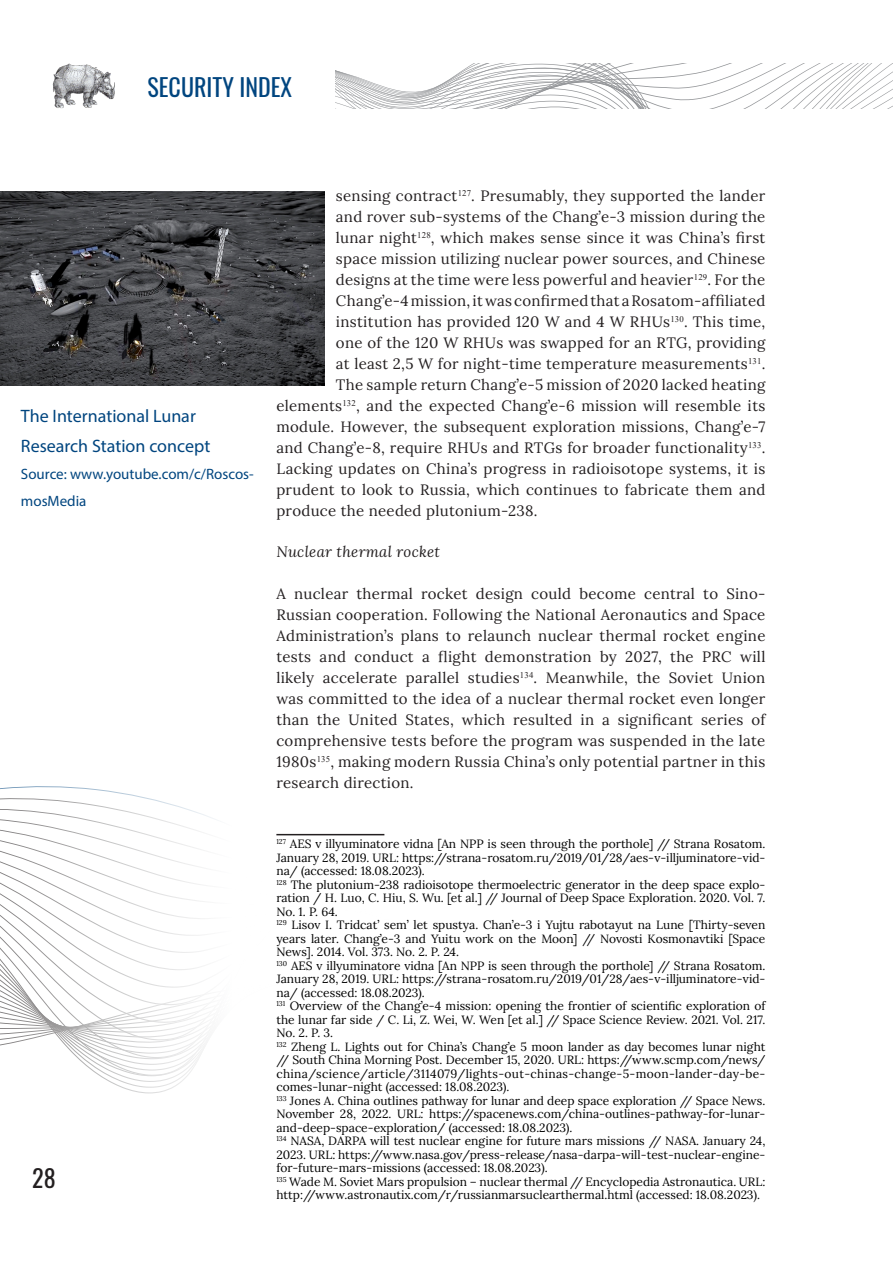
<style>
.page{position:relative;width:893px;height:1263px;background:#fff}
.page>*{position:absolute;margin:0;border:0;box-sizing:border-box;transform-origin:0 0}
.t1{font:24.15px "Oswald";color:#231f20}
.t2{font:24px "Oswald";color:#01457f}
.Подпись_к_фото{font:18px/30px "Myriad Pro";color:#01457f}
.Текст{font:15px/21px "Lora";letter-spacing:.02em;color:#231f20;text-align:justify}
.Подпись_к_фото-2{font:15px/27px "Myriad Pro";color:#01457f}
.Текст-2{font:italic 15px "Lora";letter-spacing:.02em;color:#231f20}
.Сноска{font:12px/13.5px "Lora";color:#000;text-align:justify}
</style>
<div class="page">
<img style="left:52px;top:64px;width:63px;height:44px">
<svg style="left:336px;top:64px;width:557px;height:45px"></svg>
<svg style="left:0;top:1023px;width:204px;height:18px"></svg>
<svg style="left:0;top:1006px;width:203px;height:17px"></svg>
<svg style="left:0;top:786px;width:385px;height:190px"></svg>
<img style="left:0;top:191px;width:324px;height:194px">
<h2 class="t2" style="left:148px;top:66px;width:146px">SECURITY INDEX</h2>
<p class="Подпись_к_фото" style="left:21px;top:400px;width:191px">The International Lunar<br>Research Station concept</p>
<p class="Подпись_к_фото-2" style="left:21px;top:460px;width:234px">Source: www.youtube.com/c/Roscos&shy;mosMedia</p>
<h1 class="t1" style="left:32px;top:1156px;width:25px">28</h1>
<p class="Текст" style="left:336px;top:184px;width:431px">sensing contract<sup>127</sup>. Presumably, they supported the lander</p>
<p class="Текст" style="left:336px;top:205px;width:431px">and rover sub-systems of the Chang’e-3 mission during the</p>
<p class="Текст" style="left:336px;top:226px;width:431px">lunar night<sup>128</sup>, which makes sense since it was China’s first</p>
<p class="Текст" style="left:336px;top:247px;width:431px">space mission utilizing nuclear power sources, and Chinese</p>
<p class="Текст" style="left:336px;top:268px;width:431px">designs at the time were less powerful and heavier<sup>129</sup>. For the</p>
<p class="Текст" style="left:336px;top:289px;width:431px">Chang’e-4 mission, it was confirmed that a Rosatom-affiliated</p>
<p class="Текст" style="left:336px;top:310px;width:431px">institution has provided 120 W and 4 W RHUs<sup>130</sup>. This time,</p>
<p class="Текст" style="left:336px;top:331px;width:431px">one of the 120 W RHUs was swapped for an RTG, providing</p>
<p class="Текст" style="left:336px;top:352px;width:431px">at least 2,5 W for night-time temperature measurements<sup>131</sup>.</p>
<p class="Текст" style="left:336px;top:373px;width:431px">The sample return Chang’e-5 mission of 2020 lacked heating</p>
<p class="Текст" style="left:276px;top:394px;width:490px">elements<sup>132</sup>, and the expected Chang’e-6 mission will resemble its</p>
<p class="Текст" style="left:276px;top:415px;width:490px">module. However, the subsequent exploration missions, Chang’e-7</p>
<p class="Текст" style="left:276px;top:436px;width:490px">and Chang’e-8, require RHUs and RTGs for broader functionality<sup>133</sup>.</p>
<p class="Текст" style="left:276px;top:457px;width:490px">Lacking updates on China’s progress in radioisotope systems, it is</p>
<p class="Текст" style="left:276px;top:478px;width:490px">prudent to look to Russia, which continues to fabricate them and</p>
<p class="Текст" style="left:276px;top:499px;width:263px">produce the needed plutonium-238.</p>
<p class="Текст-2" style="left:276px;top:542px;width:165px">Nuclear thermal rocket</p>
<p class="Текст" style="left:276px;top:583px;width:491px">A nuclear thermal rocket design could become central to Sino-Russian cooperation. Following the National Aeronautics and Space Administration’s plans to relaunch nuclear thermal rocket engine tests and conduct a flight demonstration by 2027, the PRC will likely accelerate parallel studies<sup>134</sup>. Meanwhile, the Soviet Union was committed to the idea of a nuclear thermal rocket even longer than the United States, which resulted in a significant series of comprehensive tests before the program was suspended in the late 1980s<sup>135</sup>, making modern Russia China’s only potential partner in this research direction.</p>
<p class="Сноска" style="left:276px;top:836px;width:490px"><sup>127</sup> AES v illyuminatore vidna [An NPP is seen through the porthole] // Strana Rosatom.<br>January 28, 2019. URL: https://strana-rosatom.ru/2019/01/28/aes-v-illjuminatore-vid&shy;na/ (accessed: 18.08.2023).</p>
<p class="Сноска" style="left:276px;top:877px;width:490px"><sup>128</sup> The plutonium-238 radioisotope thermoelectric generator in the deep space explo&shy;ration / H. Luo, C. Hiu, S. Wu. [et al.] // Journal of Deep Space Exploration. 2020. Vol. 7.<br>No. 1. P. 64.</p>
<p class="Сноска" style="left:276px;top:917px;width:490px"><sup>129</sup> Lisov I. Tridcat’ sem’ let spustya. Chan’e-3 i Yujtu rabotayut na Lune [Thirty-seven years later. Chang’e-3 and Yuitu work on the Moon] // Novosti Kosmonavtiki [Space News]. 2014. Vol. 373. No. 2. P. 24.</p>
<p class="Сноска" style="left:276px;top:958px;width:490px"><sup>130</sup> AES v illyuminatore vidna [An NPP is seen through the porthole] // Strana Rosatom.<br>January 28, 2019. URL: https://strana-rosatom.ru/2019/01/28/aes-v-illjuminatore-vid&shy;na/ (accessed: 18.08.2023).</p>
<p class="Сноска" style="left:276px;top:998px;width:490px"><sup>131</sup> Overview of the Chang’e-4 mission: opening the frontier of scientific exploration of the lunar far side / C. Li, Z. Wei, W. Wen [et al.] // Space Science Review. 2021. Vol. 217.<br>No. 2. P. 3.</p>
<p class="Сноска" style="left:276px;top:1039px;width:490px"><sup>132</sup> Zheng L. Lights out for China’s Chang’e 5 moon lander as day becomes lunar night // South China Morning Post. December 15, 2020. URL: https://www.scmp.com/news/ china/science/article/3114079/lights-out-chinas-change-5-moon-lander-day-be&shy;comes-lunar-night (accessed: 18.08.2023).</p>
<p class="Сноска" style="left:276px;top:1093px;width:490px"><sup>133</sup> Jones A. China outlines pathway for lunar and deep space exploration // Space News.<br>November 28, 2022. URL: https://spacenews.com/china-outlines-pathway-for-lunar&shy;and-deep-space-exploration/ (accessed: 18.08.2023).</p>
<p class="Сноска" style="left:276px;top:1133px;width:490px"><sup>134</sup> NASA, DARPA will test nuclear engine for future mars missions // NASA. January 24, 2023. URL: https://www.nasa.gov/press-release/nasa-darpa-will-test-nuclear-engine&shy;for-future-mars-missions (accessed: 18.08.2023).</p>
<p class="Сноска" style="left:276px;top:1174px;width:490px"><sup>135</sup> Wade M. Soviet Mars propulsion – nuclear thermal // Encyclopedia Astronautica. URL: http://www.astronautix.com/r/russianmarsuclearthermal.html (accessed: 18.08.2023).</p>
</div>
